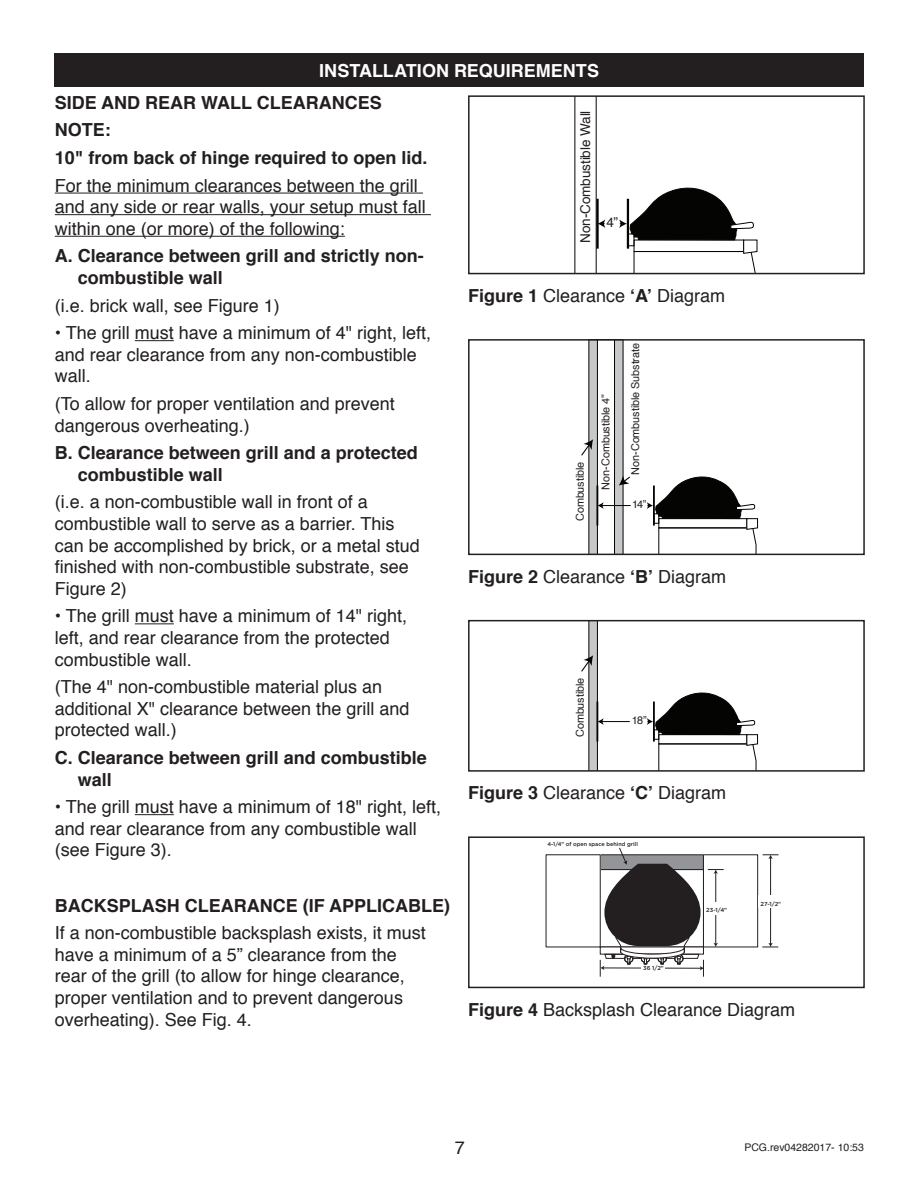
<style>
.page{position:relative;width:918px;height:1188px;background:#fff}
.page>*{position:absolute;margin:0;border:0;box-sizing:border-box;transform-origin:0 0}
.t1{font:18px/21.6px "Helvetica";color:#231f20}
.t2{font:700 18px/21.6px "Helvetica";color:#231f20}
.t3{font:700 18px "Helvetica";letter-spacing:.005em;color:#fff}
.t4{font:13.5px "Helvetica";letter-spacing:-.01em;color:#231f20}
.t5{font:10.8px "Helvetica";letter-spacing:-.01em;color:#231f20}
.t6{font:10.5px "Helvetica";color:#231f20}
.t7{font:500 5.85px "Gotham";color:#231f20}
.t8{font:500 5.55px "Gotham";color:#231f20}
.s1{font-weight:700}
</style>
<div class="page">
<div style="left:54px;top:53px;width:810px;height:34px;background:#231f20"></div>
<hr style="left:55px;top:193px;width:368px;height:1px;background:#231f20">
<hr style="left:55px;top:214px;width:376px;height:1px;background:#231f20">
<hr style="left:55px;top:236px;width:290px;height:1px;background:#231f20">
<hr style="left:135px;top:340px;width:39px;height:1px;background:#231f20">
<hr style="left:135px;top:623px;width:39px;height:1px;background:#231f20">
<hr style="left:135px;top:814px;width:39px;height:1px;background:#231f20">
<svg style="left:575px;top:98px;width:30px;height:173px"></svg>
<svg style="left:619px;top:187px;width:139px;height:84px"></svg>
<div style="left:468px;top:95px;width:397px;height:179px;border:2px solid #231f20"></div>
<svg style="left:647px;top:476px;width:111px;height:76px"></svg>
<svg style="left:581px;top:342px;width:50px;height:210px"></svg>
<div style="left:468px;top:339px;width:397px;height:216px;border:2px solid #231f20"></div>
<svg style="left:647px;top:692px;width:111px;height:77px"></svg>
<svg style="left:581px;top:623px;width:49px;height:146px"></svg>
<div style="left:468px;top:620px;width:397px;height:152px;border:2px solid #231f20"></div>
<div style="left:600px;top:869px;width:104px;height:78px;border:1px solid #231f20"></div>
<div style="left:600px;top:855px;width:103px;height:15px;background:#939598"></div>
<div style="left:600px;top:855px;width:104px;height:15px;border:1px solid #231f20"></div>
<div style="left:703px;top:855px;width:55px;height:92px;border:1px solid #231f20"></div>
<div style="left:604px;top:864px;width:97px;height:82px;background:#231f20;border-radius:34px"></div>
<hr style="left:715px;top:872px;width:1px;height:72px;background:#231f20">
<svg style="left:708px;top:869px;width:16px;height:5px"></svg>
<svg style="left:713px;top:943px;width:5px;height:4px"></svg>
<svg style="left:619px;top:847px;width:8px;height:18px"></svg>
<hr style="left:770px;top:858px;width:1px;height:86px;background:#231f20">
<svg style="left:763px;top:855px;width:16px;height:4px"></svg>
<svg style="left:762px;top:943px;width:16px;height:5px"></svg>
<div style="left:759px;top:895px;width:23px;height:13px;background:#fff"></div>
<div style="left:704px;top:903px;width:23px;height:12px;background:#fff"></div>
<svg style="left:600px;top:937px;width:104px;height:40px"></svg>
<div style="left:641px;top:965px;width:24px;height:8px;background:#fff"></div>
<div style="left:468px;top:836px;width:397px;height:152px;border:2px solid #231f20"></div>
<p class="t3" style="left:319px;top:56px;width:281px">INSTALLATION REQUIREMENTS</p>
<p class="t2" style="left:55px;top:89px;width:374px;line-height:27.6px">SIDE AND REAR WALL CLEARANCES<br>NOTE:<br>10" from back of hinge required to open lid.</p>
<p class="t1" style="left:55px;top:175px;width:373px">For the minimum clearances between the grill and any side or rear walls, your setup must fall within one (or more) of the following:</p>
<p class="t2" style="left:78px;top:246px;width:348px;text-indent:-23px">A. Clearance between grill and strictly non&shy;combustible wall</p>
<p class="t1" style="left:55px;top:295px;width:227px">(i.e. brick wall, see Figure 1)</p>
<p class="t1" style="left:55px;top:323px;width:378px">• The grill must have a minimum of 4" right, left, and rear clearance from any non-combustible wall.</p>
<p class="t1" style="left:55px;top:393px;width:342px">(To allow for proper ventilation and prevent dangerous overheating.)</p>
<p class="t2" style="left:78px;top:442px;width:342px;text-indent:-23px">B. Clearance between grill and a protected combustible wall</p>
<p class="t1" style="left:55px;top:492px;width:367px">(i.e. a non-combustible wall in front of a combustible wall to serve as a barrier. This can be accomplished by brick, or a metal stud finished with non-combustible substrate, see Figure 2)</p>
<p class="t1" style="left:55px;top:606px;width:354px">• The grill must have a minimum of 14" right, left, and rear clearance from the protected combustible wall.</p>
<p class="t1" style="left:55px;top:677px;width:356px">(The 4" non-combustible material plus an additional X" clearance between the grill and protected wall.)</p>
<p class="t2" style="left:78px;top:747px;width:351px;text-indent:-23px">C. Clearance between grill and combustible wall</p>
<p class="t1" style="left:55px;top:797px;width:388px">• The grill must have a minimum of 18" right, left, and rear clearance from any combustible wall (see Figure 3).</p>
<p class="t2" style="left:55px;top:895px;width:397px">BACKSPLASH CLEARANCE (IF APPLICABLE)</p>
<p class="t1" style="left:55px;top:923px;width:373px">If a non-combustible backsplash exists, it must have a minimum of a 5” clearance from the rear of the grill (to allow for hinge clearance, proper ventilation and to prevent dangerous overheating). See Fig. 4.</p>
<p class="t4" style="left:575px;top:243px;width:134px;rotate:-90deg">Non-Combustible Wall</p>
<p class="t4" style="left:606px;top:212px;width:13px">4”</p>
<p class="t1" style="left:468px;top:285px;width:259px"><span class="s1">Figure 1</span> Clearance <span class="s1">‘A’</span> Diagram</p>
<p class="t5" style="left:627px;top:475px;width:133px;rotate:-90deg">Non-Combustible Substrate</p>
<p class="t5" style="left:632px;top:496px;width:16px">14”</p>
<p class="t5" style="left:598px;top:490px;width:97px;rotate:-90deg">Non-Combustible 4”</p>
<p class="t5" style="left:572px;top:521px;width:61px;rotate:-90deg">Combustible</p>
<p class="t1" style="left:468px;top:566px;width:260px"><span class="s1">Figure 2</span> Clearance <span class="s1">‘B’</span> Diagram</p>
<p class="t5" style="left:572px;top:737px;width:61px;rotate:-90deg">Combustible</p>
<p class="t5" style="left:632px;top:712px;width:16px">18”</p>
<p class="t1" style="left:468px;top:783px;width:260px"><span class="s1">Figure 3</span> Clearance <span class="s1">‘C’</span> Diagram</p>
<p class="t8" style="left:547px;top:840px;width:92px">4-1/4” of open space behind grill</p>
<p class="t7" style="left:761px;top:900px;width:22px">27-1/2”</p>
<p class="t7" style="left:706px;top:906px;width:22px">23-1/4”</p>
<p class="t7" style="left:643px;top:964px;width:22px">36 1/2”</p>
<p class="t1" style="left:468px;top:999px;width:329px"><span class="s1">Figure 4</span> Backsplash Clearance Diagram</p>
<p class="t1" style="left:455px;top:1137px;width:12px">7</p>
<p class="t6" style="left:744px;top:1140px;width:121px">PCG.rev04282017- 10:53</p>
</div>
